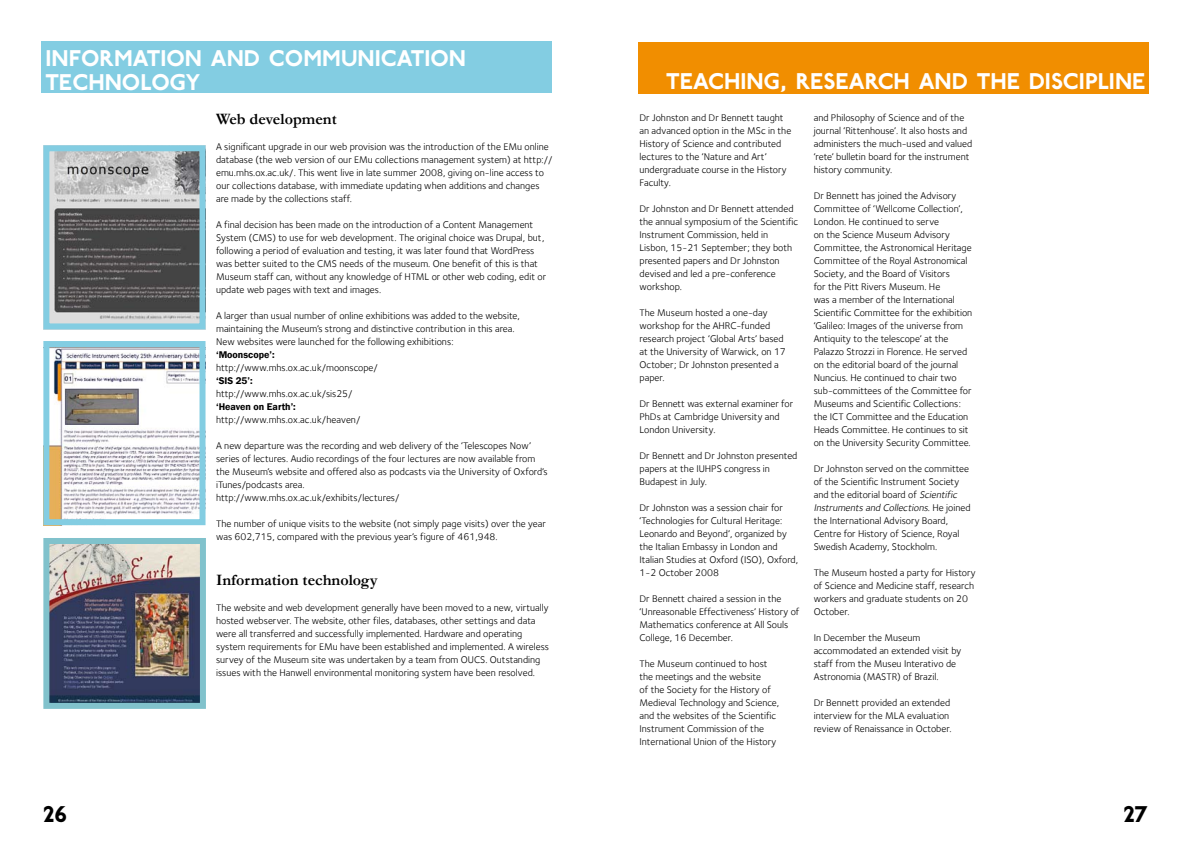
<style>
.page{position:relative;width:1191px;height:842px;background:#fff}
.page>*{position:absolute;margin:0;border:0;box-sizing:border-box;transform-origin:0 0}
.t1{font:700 24px/24px "P22 Underground";color:#fff}
.t2{font:700 24px "P22 Underground";color:#000}
.t3{font:700 16px "Garamond";color:#000}
.t4{font:10px/13px "Foundry Sterling";color:#000}
.t5{font:600 10px "Franklin Gothic";color:#000}
.s1{font-style:italic}
</style>
<div class="page">
<div style="left:638px;top:43px;width:510px;height:51px;background:#f18e00"></div>
<div style="left:41px;top:42px;width:510px;height:51px;background:#83cde2"></div>
<img style="left:50px;top:152px;width:148px;height:170px">
<div style="left:43px;top:145px;width:162px;height:184px;border:6px solid #83cde2"></div>
<img style="left:50px;top:348px;width:148px;height:170px">
<div style="left:43px;top:341px;width:162px;height:184px;border:6px solid #83cde2"></div>
<img style="left:50px;top:545px;width:149px;height:157px">
<div style="left:43px;top:538px;width:163px;height:171px;border:6px solid #81c2cc"></div>
<h1 class="t1" style="left:45px;top:45px;width:422px">INFORMATION AND COMMUNICATION<br>TECHNOLOGY</h1>
<h2 class="t3" style="left:216px;top:108px;width:122px">Web development</h2>
<p class="t4" style="left:216px;top:140px;width:338px">A significant upgrade in our web provision was the introduction of the EMu online database (the web version of our EMu collections management system) at http:// emu.mhs.ox.ac.uk/. This went live in late summer 2008, giving on-line access to our collections database, with immediate updating when additions and changes are made by the collections staff.</p>
<p class="t4" style="left:216px;top:218px;width:331px">A final decision has been made on the introduction of a Content Management System (CMS) to use for web development. The original choice was Drupal, but, following a period of evaluation and testing, it was later found that WordPress was better suited to the CMS needs of the museum. One benefit of this is that Museum staff can, without any knowledge of HTML or other web coding, edit or update web pages with text and images.</p>
<p class="t4" style="left:216px;top:309px;width:305px">A larger than usual number of online exhibitions was added to the website, maintaining the Museum’s strong and distinctive contribution in this area.<br>New websites were launched for the following exhibitions:</p>
<p class="t5" style="left:216px;top:348px;width:60px">‘Moonscope’:</p>
<p class="t4" style="left:216px;top:361px;width:163px">http://www.mhs.ox.ac.uk/moonscope/</p>
<p class="t5" style="left:216px;top:374px;width:38px">‘SIS 25’:</p>
<p class="t4" style="left:216px;top:387px;width:138px">http://www.mhs.ox.ac.uk/sis25/</p>
<p class="t5" style="left:216px;top:400px;width:81px">‘Heaven on Earth’:</p>
<p class="t4" style="left:216px;top:413px;width:146px">http://www.mhs.ox.ac.uk/heaven/</p>
<p class="t4" style="left:216px;top:439px;width:333px">A new departure was the recording and web delivery of the ‘Telescopes Now’ series of lectures. Audio recordings of the four lectures are now available from the Museum’s website and offered also as podcasts via the University of Oxford’s iTunes/podcasts area.<br>http://www.mhs.ox.ac.uk/exhibits/lectures/</p>
<p class="t4" style="left:216px;top:517px;width:331px">The number of unique visits to the website (not simply page visits) over the year was 602,715, compared with the previous year’s figure of 461,948.</p>
<h2 class="t3" style="left:216px;top:569px;width:163px">Information technology</h2>
<p class="t4" style="left:216px;top:601px;width:334px">The website and web development generally have been moved to a new, virtually hosted webserver. The website, other files, databases, other settings and data were all transferred and successfully implemented. Hardware and operating system requirements for EMu have been established and implemented. A wireless survey of the Museum site was undertaken by a team from OUCS. Outstanding issues with the Hanwell environmental monitoring system have been resolved.</p>
<h1 class="t1" style="left:666px;top:68px;width:481px">TEACHING, RESEARCH AND THE DISCIPLINE</h1>
<p class="t4" style="left:639px;top:111px;width:153px">Dr Johnston and Dr Bennett taught an advanced option in the MSc in the<br>History of Science and contributed lectures to the ‘Nature and Art’ undergraduate course in the History<br>Faculty.</p>
<p class="t4" style="left:639px;top:202px;width:160px">Dr Johnston and Dr Bennett attended the annual symposium of the Scientific<br>Instrument Commission, held in<br>Lisbon, 15-21 September; they both presented papers and Dr Johnston devised and led a pre-conference workshop.</p>
<p class="t4" style="left:639px;top:306px;width:148px">The Museum hosted a one-day workshop for the AHRC-funded research project ‘Global Arts’ based at the University of Warwick, on 17<br>October; Dr Johnston presented a paper.</p>
<p class="t4" style="left:639px;top:397px;width:155px">Dr Bennett was external examiner for<br>PhDs at Cambridge University and<br>London University.</p>
<p class="t4" style="left:639px;top:449px;width:159px">Dr Bennett and Dr Johnston presented papers at the IUHPS congress in<br>Budapest in July.</p>
<p class="t4" style="left:639px;top:501px;width:160px">Dr Johnston was a session chair for ‘Technologies for Cultural Heritage:<br>Leonardo and Beyond’, organized by the Italian Embassy in London and Italian Studies at Oxford (ISO), Oxford, 1-2 October 2008</p>
<p class="t4" style="left:639px;top:592px;width:161px">Dr Bennett chaired a session in the ‘Unreasonable Effectiveness’ History of Mathematics conference at All Souls College, 16 December.</p>
<p class="t4" style="left:639px;top:657px;width:141px">The Museum continued to host the meetings and the website<br>of the Society for the History of<br>Medieval Technology and Science, and the websites of the Scientific<br>Instrument Commission of the<br>International Union of the History</p>
<p class="t4" style="left:813px;top:111px;width:160px">and Philosophy of Science and of the journal ‘Rittenhouse’. It also hosts and administers the much-used and valued ‘rete’ bulletin board for the instrument history community.</p>
<p class="t4" style="left:813px;top:189px;width:160px">Dr Bennett has joined the Advisory Committee of ‘Wellcome Collection’, London. He continued to serve<br>on the Science Museum Advisory Committee, the Astronomical Heritage Committee of the Royal Astronomical Society, and the Board of Visitors<br>for the Pitt Rivers Museum. He<br>was a member of the International Scientific Committee for the exhibition ‘Galileo: Images of the universe from Antiquity to the telescope’ at the Palazzo Strozzi in Florence. He served on the editorial board of the journal Nuncius. He continued to chair two sub-committees of the Committee for Museums and Scientific Collections: the ICT Committee and the Education Heads Committee. He continues to sit on the University Security Committee.</p>
<p class="t4" style="left:813px;top:462px;width:158px">Dr Johnston served on the committee of the Scientific Instrument Society and the editorial board of <span class="s1">Scientific Instruments and Collections</span>. H e j o i n e d the International Advisory Board, Centre for History of Science, Royal Swedish Academy, Stockholm.</p>
<p class="t4" style="left:813px;top:566px;width:163px">The Museum hosted a party for History of Science and Medicine staff, research workers and graduate students on 20<br>October.</p>
<p class="t4" style="left:813px;top:631px;width:149px">In December the Museum accommodated an extended visit by staff from the Museu Interativo de<br>Astronomia (MASTR) of Brazil.</p>
<p class="t4" style="left:813px;top:696px;width:139px">Dr Bennett provided an extended interview for the MLA evaluation review of Renaissance in October.</p>
<h1 class="t2" style="left:43px;top:799px;width:26px">26</h1>
<h1 class="t2" style="left:1123px;top:799px;width:26px">27</h1>
</div>
